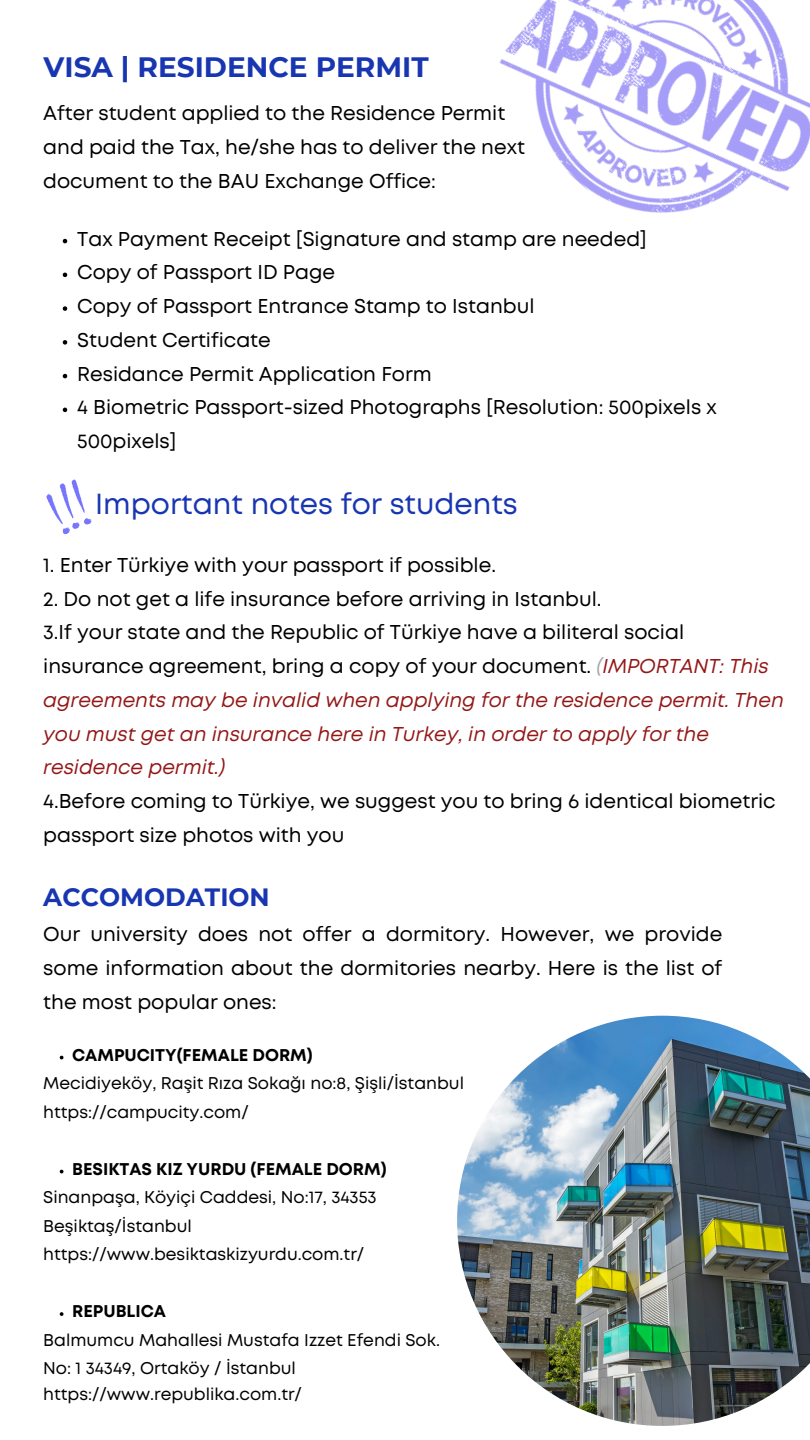
<style>
.page{position:relative;width:810px;height:1440px;background:#fff}
.page>*{position:absolute;margin:0;border:0;box-sizing:border-box;transform-origin:0 0}
.t1{font:29px "Mont";color:#1836b2}
.t2{font:700 28px "Montserrat";color:#1836b2}
.t3{font:700 25px "Montserrat";color:#1836b2}
.t4{font:20px/33.8px "Mont";color:#000}
.t5{font:17px "Mont";color:#000}
.t6{font:700 17px "Mont";color:#000}
.s1{font-style:italic;color:#a6a6a6}
.s2{font-style:italic;color:#941717}
</style>
<div class="page">
<img style="left:500px;top:0;width:310px;height:213px">
<svg style="left:46px;top:479px;width:46px;height:56px"></svg>
<img style="left:457px;top:1016px;width:353px;height:410px">
<svg style="left:60px;top:1312px;width:3px;height:4px"></svg>
<svg style="left:63px;top:239px;width:4px;height:4px"></svg>
<svg style="left:63px;top:273px;width:4px;height:4px"></svg>
<svg style="left:63px;top:306px;width:4px;height:5px"></svg>
<svg style="left:63px;top:340px;width:4px;height:5px"></svg>
<svg style="left:63px;top:374px;width:4px;height:4px"></svg>
<svg style="left:63px;top:408px;width:4px;height:4px"></svg>
<h4 class="t2" style="left:44px;top:50px;width:387px">VISA | RESIDENCE PERMIT</h4>
<p class="t4" style="left:43px;top:98px;width:483px">After student applied to the Residence Permit and paid the Tax, he/she has to deliver the next document to the BAU Exchange Office:</p>
<p class="t4" style="left:77px;top:223px;width:571px">Tax Payment Recei pt [Signature and stamp are needed]</p>
<p class="t4" style="left:77px;top:257px;width:259px">Copy of Passport ID Page</p>
<p class="t4" style="left:77px;top:291px;width:459px">Copy of Passport Entrance Stamp to Istanbul</p>
<p class="t4" style="left:77px;top:324px;width:195px">Student Certificate</p>
<p class="t4" style="left:77px;top:358px;width:356px">Residance Permit Application Form</p>
<p class="t4" style="left:77px;top:392px;width:641px">4 Biometric Passport-sized Photographs [Resolution: 500pixels x<br>500pixels]</p>
<p class="t1" style="left:95px;top:493px;width:424px">Important notes for students</p>
<p class="t4" style="left:43px;top:549px;width:454px">1. Enter Türkiye with your passport if possi ble.</p>
<p class="t4" style="left:43px;top:583px;width:742px">2. Do not get a life i nsurance before arrivi ng i n Istanbul.<br>3.If your state and the Republic of Türkiye have a bi literal social<br>i nsurance agreement, bri ng a copy of your document. <span class="s1">(</span><span class="s2">IMPORTANT: This agreements may be invalid when applying for the residence permit. Then you must get an insurance here in Turkey, in order to apply for the residence permit.)<br></span>4.Before comi ng to Türkiye, we suggest you to bri ng 6 identical biometric passport size photos with you</p>
<h1 class="t3" style="left:43px;top:882px;width:228px">ACCOMODATION</h1>
<p class="t4" style="left:43px;top:919px;width:681px;text-align:justify">Our university does not offer a dormitory. However, we provide some i nformation about the dormitories nearby. Here is the list of the most popular ones:</p>
<p class="t6" style="left:72px;top:1049px;width:242px">CAMPUCITY(FEMALE DORM)</p>
<p class="t5" style="left:43px;top:1077px;width:422px">Mecidiyeköy, Raşit Rıza Sokağı no:8, Şişli/İstanbul</p>
<p class="t5" style="left:43px;top:1106px;width:207px">https://campucity.com/</p>
<h2 class="t6" style="left:72px;top:1163px;width:316px">BESIKTAS KIZ YURDU (FEMALE DORM)</h2>
<h4 class="t5" style="left:43px;top:1191px;width:335px">Si nanpaşa, Köyiçi Caddesi, No:17, 34353</h4>
<h3 class="t5" style="left:43px;top:1220px;width:150px">Beşi ktaş/İstanbul</h3>
<h4 class="t5" style="left:43px;top:1248px;width:323px">https://www.besi ktaskizyurdu.com.tr/</h4>
<p class="t6" style="left:72px;top:1305px;width:95px">REPUBLICA</p>
<p class="t5" style="left:43px;top:1334px;width:398px">Balmumcu Mahallesi Mustafa Izzet Efendi Sok.</p>
<p class="t5" style="left:43px;top:1362px;width:254px">No: 1 34349, Ortaköy / İstanbul</p>
<p class="t5" style="left:43px;top:1388px;width:260px">https://www.republi ka.com.tr/</p>
</div>
